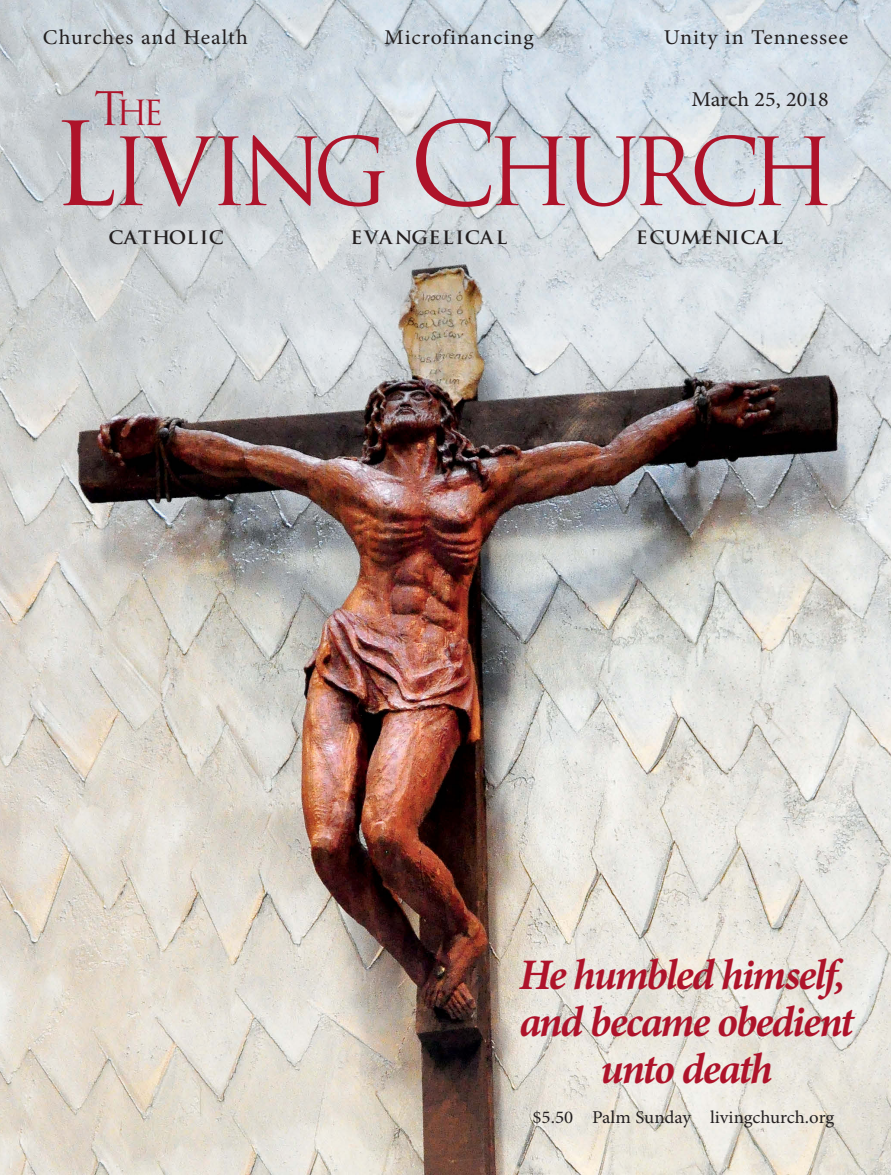
<style>
.page{position:relative;width:891px;height:1175px;background:#fff}
.page>*{position:absolute;margin:0;border:0;box-sizing:border-box;transform-origin:0 0}
.t1{font:91.2px "Trajan Pro";letter-spacing:-.1em;color:#ae132a}
.t2{font:italic 700 43.65px/47.1px "Minion Pro";letter-spacing:-.045em;color:#ae132a;text-align:center}
.t3{font:33.75px "Trajan Pro";color:#ae132a}
.t4{font:21px "Minion Pro";letter-spacing:.04em;color:#231f20;scale:1.05 1}
.t5{font:21px "Minion Pro";letter-spacing:-.005em;color:#231f20;scale:1.05 1}
.t6{font:18px "Minion Pro";letter-spacing:-.005em;color:#231f20;scale:1.05 1}
.t7{font:700 18px "Trajan Pro";letter-spacing:.075em;color:#231f20;scale:1.05 1}
.t8{font:700 18px "Trajan Pro";letter-spacing:.02em;color:#231f20;scale:1.05 1}
.t9{font:700 18px "Trajan Pro";letter-spacing:.04em;color:#231f20;scale:1.05 1}
.s1{font-size:45px}
.s2{font-size:112.5px}
</style>
<div class="page">
<img style="left:0;top:0;width:891px;height:1174px">
<p class="t4" style="left:43px;top:30px;width:197px">Churches and Health</p>
<p class="t4" style="left:384px;top:30px;width:144px">Microfinancing</p>
<p class="t4" style="left:664px;top:30px;width:177px">Unity in Tennessee</p>
<h3 class="t3" style="left:94px;top:100px;width:70px"><span class="s1">T</span>HE</h3>
<p class="t5" style="left:692px;top:91px;width:132px">March 25, 2018</p>
<h1 class="t1" style="left:52px;top:136px;width:785px"><span class="s2">L</span>IVING <span class="s2">C</span>HURCH</h1>
<p class="t9" style="left:108px;top:231px;width:112px">CATHOLIC</p>
<p class="t7" style="left:351px;top:231px;width:151px">EVANGELICAL</p>
<p class="t8" style="left:636px;top:231px;width:142px">ECUMENICAL</p>
<h2 class="t2" style="left:519px;top:955px;width:336px">He humbled himself, and became obedient unto death</h2>
<p class="t6" style="left:533px;top:1110px;width:289px">$5.50 Palm Sunday livingchurch.org</p>
</div>
